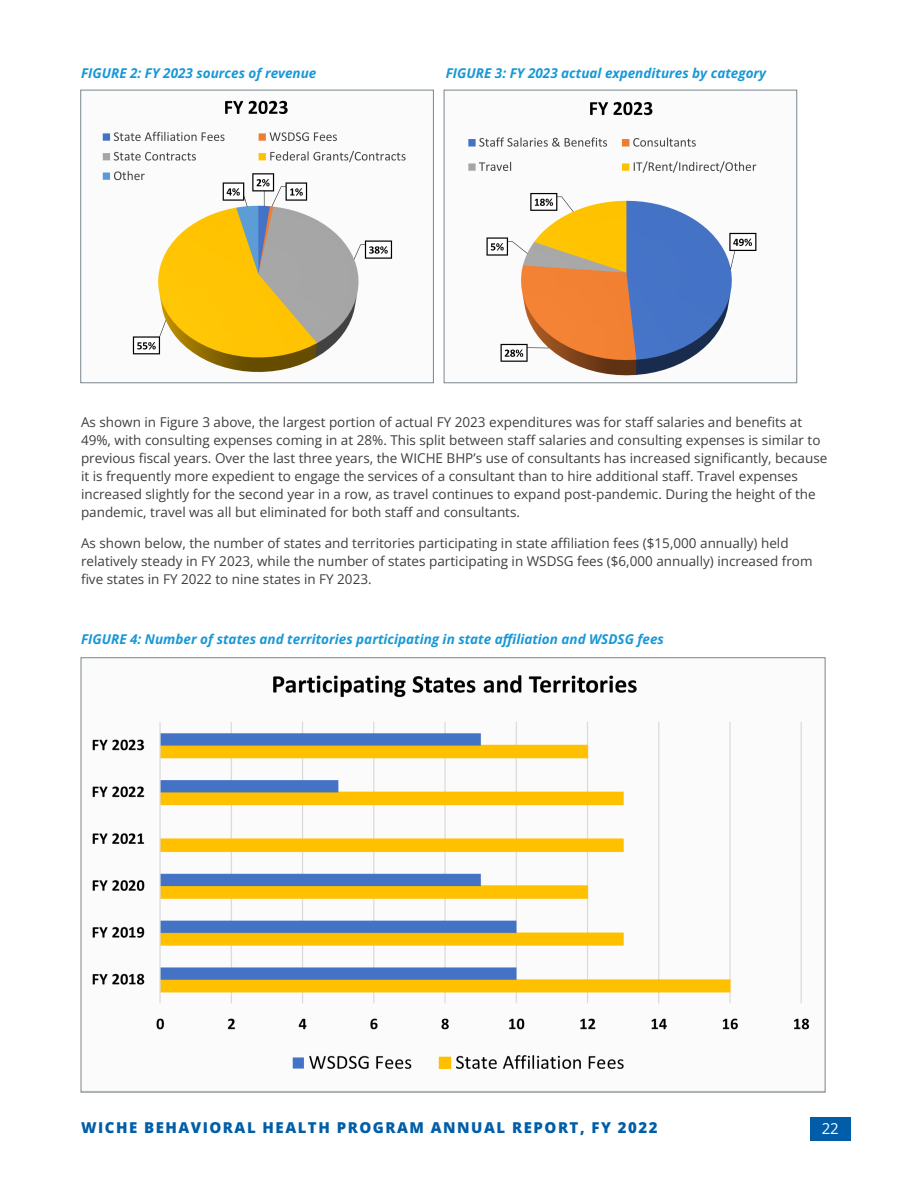
<style>
.page{position:relative;width:918px;height:1188px;background:#fff}
.page>*{position:absolute;margin:0;border:0;box-sizing:border-box;transform-origin:0 0}
.t1{font:15px "Open Sans";letter-spacing:.1em;color:#015da7}
.t2{font:15px "Open Sans";color:#fff}
.Body_Text{font:13.5px/18px "Open Sans";color:#3e3e3f}
.Body_Text-2{font:italic 13.5px "Open Sans";color:#1898d6}
</style>
<div class="page">
<img style="left:102px;top:100px;width:304px;height:273px">
<div style="left:81px;top:90px;width:353px;height:293px;border:1px solid #7b868d"></div>
<img style="left:468px;top:102px;width:289px;height:274px">
<div style="left:444px;top:90px;width:353px;height:293px;border:1px solid #7b868d"></div>
<img style="left:92px;top:675px;width:718px;height:394px">
<div style="left:810px;top:1117px;width:40px;height:23px;background:#015da7"></div>
<p class="Body_Text-2" style="left:81px;top:64px;width:237px">FIGURE 2: FY 2023 sources of revenue</p>
<p class="Body_Text-2" style="left:446px;top:64px;width:322px">FIGURE 3: FY 2023 actual expenditures by category</p>
<p class="Body_Text" style="left:81px;top:412px;width:748px">As shown in Figure 3 above, the largest portion of actual FY 2023 expenditures was for staff salaries and benefits at 49%, with consulting expenses coming in at 28%. This split between staff salaries and consulting expenses is similar to previous fiscal years. Over the last three years, the WICHE BHP’s use of consultants has increased significantly, because it is frequently more expedient to engage the services of a consultant than to hire additional staff. Travel expenses increased slightly for the second year in a row, as travel continues to expand post-pandemic. During the height of the pandemic, travel was all but eliminated for both staff and consultants.</p>
<p class="Body_Text" style="left:81px;top:534px;width:733px">As shown below, the number of states and territories participating in state affiliation fees ($15,000 annually) held relatively steady in FY 2023, while the number of states participating in WSDSG fees ($6,000 annually) increased from five states in FY 2022 to nine states in FY 2023.</p>
<p class="Body_Text-2" style="left:81px;top:630px;width:585px">FIGURE 4: Number of states and territories participating in state affiliation and WSDSG fees</p>
<p class="t1" style="left:81px;top:1117px;width:578px">WICHE BEHAVIORAL HEALTH PROGRAM ANNUAL REPORT, FY 2022</p>
<p class="t2" style="left:822px;top:1118px;width:19px">22</p>
</div>
